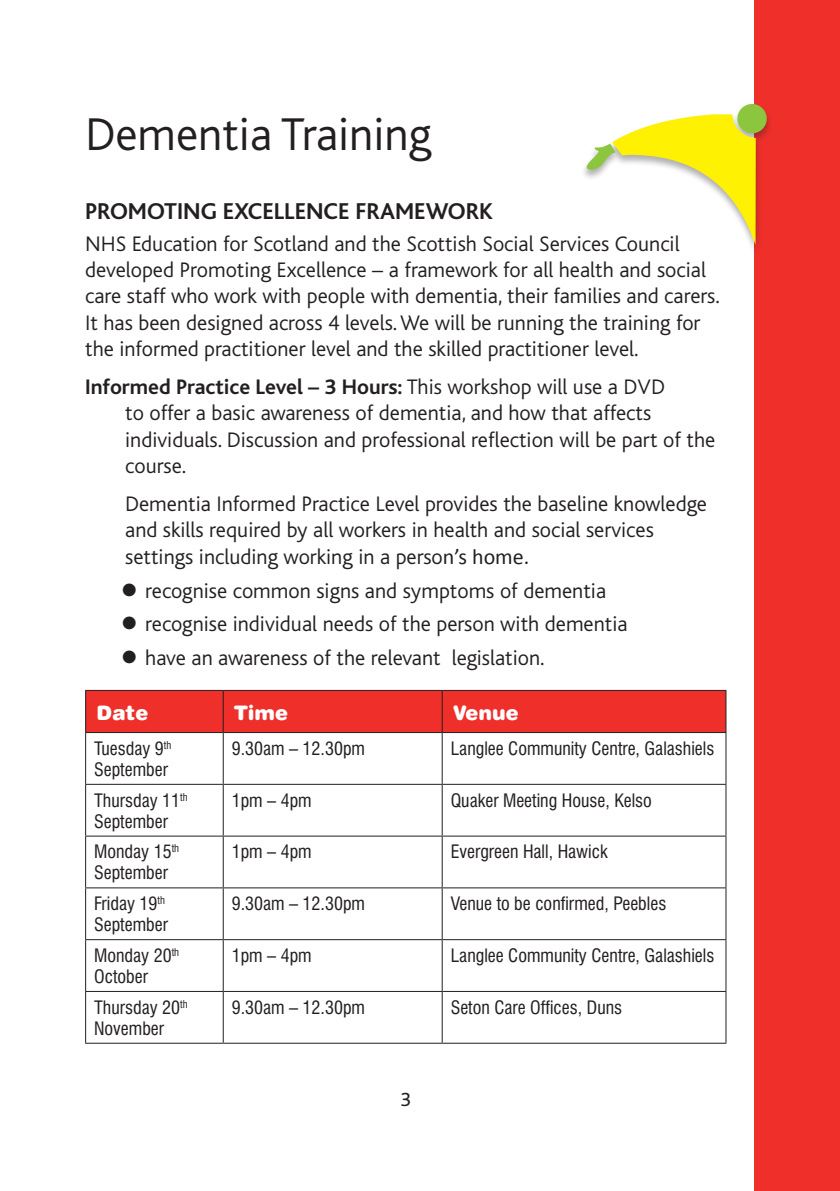
<style>
.page{position:relative;width:840px;height:1191px;background:#fff}
.page>*{position:absolute;margin:0;border:0;box-sizing:border-box;transform-origin:0 0}
.t1{font:300 48px "Bliss";color:#231f20}
.t2{font:700 24px "Bliss";color:#231f20}
.t3{font:300 22px/26.4px "Bliss";color:#231f20}
.t4{font:20px "Swiss 721 BT Black Rounded";color:#fff}
.t5{font:20px "Bliss";color:#231f20}
.t6{font:condensed 18px/21px "Swiss 721 BT";color:#231f20}
.s1{font-weight:700}
.s2{font-family:"Calibri";font-weight:400}
</style>
<div class="page">
<div style="left:754px;top:0;width:85px;height:1191px;background:#ee2f2a"></div>
<div style="left:580px;top:103px;width:191px;height:152px;background:#231f20;opacity:.35"></div>
<div style="left:737px;top:104px;width:29px;height:29px;background:#8bc63e;border-radius:50%"></div>
<svg style="left:581px;top:114px;width:174px;height:131px"></svg>
<div style="left:86px;top:691px;width:639px;height:41px;background:#ee2f2a"></div>
<hr style="left:725px;top:733px;width:1px;height:51px;background:#231f20">
<hr style="left:725px;top:785px;width:1px;height:50px;background:#231f20">
<hr style="left:725px;top:836px;width:1px;height:51px;background:#231f20">
<hr style="left:725px;top:888px;width:1px;height:51px;background:#231f20">
<hr style="left:725px;top:940px;width:1px;height:51px;background:#231f20">
<hr style="left:85px;top:784px;width:138px;height:1px;background:#231f20">
<hr style="left:223px;top:784px;width:219px;height:1px;background:#231f20">
<hr style="left:442px;top:784px;width:284px;height:1px;background:#231f20">
<hr style="left:85px;top:835px;width:138px;height:1px;background:#231f20">
<hr style="left:223px;top:835px;width:219px;height:1px;background:#231f20">
<hr style="left:442px;top:835px;width:284px;height:1px;background:#231f20">
<hr style="left:85px;top:887px;width:138px;height:1px;background:#231f20">
<hr style="left:223px;top:887px;width:219px;height:1px;background:#231f20">
<hr style="left:442px;top:887px;width:284px;height:1px;background:#231f20">
<hr style="left:85px;top:939px;width:138px;height:1px;background:#231f20">
<hr style="left:223px;top:939px;width:219px;height:1px;background:#231f20">
<hr style="left:442px;top:939px;width:284px;height:1px;background:#231f20">
<hr style="left:85px;top:991px;width:138px;height:1px;background:#231f20">
<hr style="left:223px;top:991px;width:219px;height:1px;background:#231f20">
<hr style="left:442px;top:991px;width:284px;height:1px;background:#231f20">
<hr style="left:85px;top:1042px;width:138px;height:1px;background:#231f20">
<hr style="left:223px;top:1042px;width:219px;height:1px;background:#231f20">
<hr style="left:442px;top:1042px;width:284px;height:1px;background:#231f20">
<hr style="left:85px;top:733px;width:1px;height:51px;background:#231f20">
<hr style="left:222px;top:733px;width:1px;height:51px;background:#231f20">
<hr style="left:441px;top:733px;width:1px;height:51px;background:#231f20">
<hr style="left:85px;top:785px;width:1px;height:50px;background:#231f20">
<hr style="left:222px;top:785px;width:1px;height:50px;background:#231f20">
<hr style="left:441px;top:785px;width:1px;height:50px;background:#231f20">
<hr style="left:85px;top:836px;width:1px;height:51px;background:#231f20">
<hr style="left:222px;top:836px;width:1px;height:51px;background:#231f20">
<hr style="left:441px;top:836px;width:1px;height:51px;background:#231f20">
<hr style="left:85px;top:888px;width:1px;height:51px;background:#231f20">
<hr style="left:222px;top:888px;width:1px;height:51px;background:#231f20">
<hr style="left:441px;top:888px;width:1px;height:51px;background:#231f20">
<hr style="left:85px;top:940px;width:1px;height:51px;background:#231f20">
<hr style="left:222px;top:940px;width:1px;height:51px;background:#231f20">
<hr style="left:441px;top:940px;width:1px;height:51px;background:#231f20">
<hr style="left:85px;top:992px;width:1px;height:50px;background:#231f20">
<hr style="left:222px;top:992px;width:1px;height:50px;background:#231f20">
<hr style="left:441px;top:992px;width:1px;height:50px;background:#231f20">
<hr style="left:725px;top:992px;width:1px;height:50px;background:#231f20">
<hr style="left:222px;top:691px;width:1px;height:41px;background:#231f20">
<hr style="left:441px;top:691px;width:1px;height:41px;background:#231f20">
<hr style="left:85px;top:690px;width:138px;height:1px;background:#231f20">
<hr style="left:85px;top:691px;width:1px;height:41px;background:#231f20">
<hr style="left:223px;top:690px;width:219px;height:1px;background:#231f20">
<hr style="left:442px;top:690px;width:284px;height:1px;background:#231f20">
<hr style="left:725px;top:691px;width:1px;height:41px;background:#231f20">
<hr style="left:85px;top:732px;width:138px;height:1px;background:#231f20">
<hr style="left:223px;top:732px;width:219px;height:1px;background:#231f20">
<hr style="left:442px;top:732px;width:284px;height:1px;background:#231f20">
<h1 class="t1" style="left:85px;top:109px;width:347px">Dementia Training</h1>
<p class="t2" style="left:85px;top:198px;width:409px">PROMOTING EXCELLENCE FRAMEWORK</p>
<p class="t3" style="left:85px;top:231px;width:635px">NHS Education for Scotland and the Scottish Social Services Council developed Promoting Excellence – a framework for all health and social care staff who work with people with dementia, their families and carers.<br>It has been designed across 4 levels. We will be running the training for the informed practitioner level and the skilled practitioner level.</p>
<p class="t3" style="left:125px;top:374px;width:591px;text-indent:-40px"><span class="s1">INFORMED PRACTICE LEVEL – 3 HOURS:</span> This workshop will use a DVD<br>to offer a basic awareness of dementia, and how that affects individuals. Discussion and professional reflection will be part of the course.</p>
<p class="t3" style="left:125px;top:491px;width:583px">Dementia Informed Practice Level provides the baseline knowledge and skills required by all workers in health and social services settings including working in a perso<span class="s2">n’s home.</span></p>
<p class="t3" style="left:121px;top:577px;width:486px">● recognise common signs and symptoms of dementia</p>
<p class="t3" style="left:121px;top:611px;width:507px">● recognise individual needs of the person with dementia</p>
<p class="t3" style="left:121px;top:645px;width:424px">● have an awareness of the relevant legislation.</p>
<p class="t4" style="left:96px;top:700px;width:53px">Date</p>
<p class="t4" style="left:234px;top:700px;width:55px">Time</p>
<p class="t4" style="left:453px;top:700px;width:67px">Venue</p>
<p class="t6" style="left:94px;top:737px;width:79px">Tuesday 9<sup>th<br></sup>September</p>
<p class="t6" style="left:231px;top:737px;width:135px">9.30am – 12.30pm</p>
<p class="t6" style="left:450px;top:737px;width:265px">Langlee Community Centre, Galashiels</p>
<p class="t6" style="left:94px;top:789px;width:95px">Thursday 11<sup>th<br></sup>September</p>
<p class="t6" style="left:231px;top:789px;width:81px">1pm – 4pm</p>
<p class="t6" style="left:450px;top:789px;width:203px">Quaker Meeting House, Kelso</p>
<p class="t6" style="left:94px;top:841px;width:86px">Monday 15<sup>th<br></sup>September</p>
<p class="t6" style="left:231px;top:841px;width:81px">1pm – 4pm</p>
<p class="t6" style="left:450px;top:841px;width:158px">Evergreen Hall, Hawick</p>
<p class="t6" style="left:94px;top:893px;width:75px">Friday 19<sup>th<br></sup>September</p>
<p class="t6" style="left:231px;top:893px;width:135px">9.30am – 12.30pm</p>
<p class="t6" style="left:450px;top:893px;width:217px">Venue to be confirmed, Peebles</p>
<p class="t6" style="left:94px;top:945px;width:86px">Monday 20<sup>th<br></sup>October</p>
<p class="t6" style="left:231px;top:945px;width:81px">1pm – 4pm</p>
<p class="t6" style="left:450px;top:945px;width:265px">Langlee Community Centre, Galashiels</p>
<p class="t6" style="left:94px;top:996px;width:95px">Thursday 20<sup>th<br></sup>November</p>
<p class="t6" style="left:231px;top:996px;width:135px">9.30am – 12.30pm</p>
<p class="t6" style="left:450px;top:996px;width:173px">Seton Care Offices, Duns</p>
<p class="t5" style="left:400px;top:1088px;width:12px">3</p>
</div>
